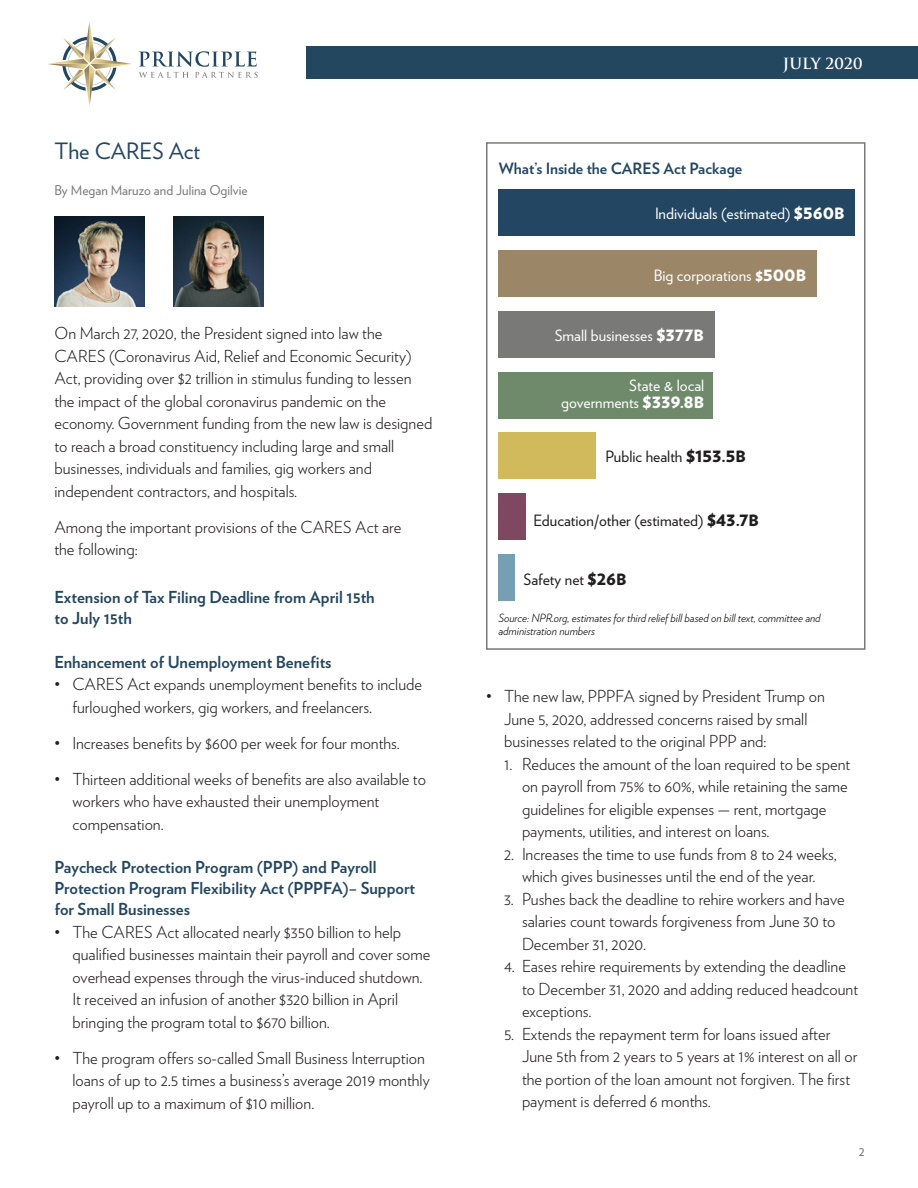
<style>
.page{position:relative;width:918px;height:1188px;background:#fff}
.page>*{position:absolute;margin:0;border:0;box-sizing:border-box;transform-origin:0 0}
.t1{font:22.5px "Verlag";color:#244760}
.t2{font:300 16.5px/22.5px "Verlag";color:#231f20}
.t3{font:700 16.5px/21px "Verlag";color:#244760}
.t4{font:15.6px/17px "Verlag";color:#fff;text-align:right}
.t5{font:15.6px "Verlag";color:#201d1e}
.t6{font:700 15.6px "Verlag";color:#234662}
.t7{font:600 15px "Trajan Pro 3";color:#fff}
.t8{font:13.5px "Verlag";color:#787877}
.t9{font:italic 300 11.25px/13.6px "Verlag";color:#040503}
.s1{font-weight:900}
</style>
<div class="page">
<svg style="left:139px;top:51px;width:119px;height:27px"></svg>
<svg style="left:48px;top:22px;width:83px;height:84px"></svg>
<div style="left:306px;top:46px;width:612px;height:33px;background:#244760"></div>
<img style="left:54px;top:217px;width:90px;height:90px">
<img style="left:173px;top:217px;width:90px;height:90px">
<div style="left:499px;top:190px;width:356px;height:46px;background:#234662"></div>
<div style="left:499px;top:250px;width:318px;height:47px;background:#9b8767"></div>
<div style="left:499px;top:311px;width:216px;height:46px;background:#797978"></div>
<div style="left:499px;top:372px;width:214px;height:46px;background:#6f896b"></div>
<div style="left:499px;top:433px;width:97px;height:46px;background:#d1ba5c"></div>
<div style="left:499px;top:494px;width:27px;height:46px;background:#7d4860"></div>
<div style="left:499px;top:554px;width:16px;height:47px;background:#779fb3"></div>
<div style="left:486px;top:142px;width:380px;height:508px;border:2px solid #787877"></div>
<h1 class="t1" style="left:54px;top:134px;width:147px">The CARES Act</h1>
<p class="t8" style="left:54px;top:180px;width:195px">By Megan Maruzo and Julina Ogilvie</p>
<p class="t2" style="left:54px;top:321px;width:379px">On March 27, 2020, the President signed into law the CARES (Coronavirus Aid, Relief and Economic Security)<br>Act, providing over $2 trillion in stimulus funding to lessen the impact of the global coronavirus pandemic on the economy. Government funding from the new law is designed to reach a broad constituency including large and small businesses, individuals and families, gig workers and independent contractors, and hospitals.</p>
<p class="t2" style="left:54px;top:514px;width:348px">Among the important provisions of the CARES Act are the following:</p>
<p class="t3" style="left:54px;top:586px;width:322px">Extension of Tax Filing Deadline from April 15th to July 15th</p>
<p class="t3" style="left:54px;top:650px;width:279px">Enhancement of Unemployment Benefits</p>
<p class="t2" style="left:72px;top:672px;width:351px;text-indent:-18px">• CARES Act expands unemployment benefits to include furloughed workers, gig workers, and freelancers.</p>
<p class="t2" style="left:54px;top:730px;width:347px">• Increases benefits by $600 per week for four months.</p>
<p class="t2" style="left:72px;top:766px;width:355px;text-indent:-18px">• Thirteen additional weeks of benefits are also available to workers who have exhausted their unemployment compensation.</p>
<p class="t3" style="left:54px;top:856px;width:362px">Paycheck Protection Program (PPP) and Payroll<br>Protection Program Flexibility Act (PPPFA)– Support for Small Businesses</p>
<p class="t2" style="left:72px;top:919px;width:360px;text-indent:-18px">• The CARES Act allocated nearly $350 billion to help qualified businesses maintain their payroll and cover some overhead expenses through the virus-induced shutdown.<br>It received an infusion of another $320 billion in April bringing the program total to $670 billion.</p>
<p class="t2" style="left:72px;top:1046px;width:359px;text-indent:-18px">• The program offers so-called Small Business Interruption loans of up to 2.5 times a business’s average 2019 monthly payroll up to a maximum of $10 million.</p>
<p class="t6" style="left:499px;top:156px;width:245px">What’s Inside the CARES Act Package</p>
<p class="t7" style="left:783px;top:52px;width:82px">JULY 2020</p>
<p class="t4" style="left:655px;top:204px;width:191px">Individuals (estimated) <span class="s1">$560B</span></p>
<p class="t4" style="left:654px;top:266px;width:154px">Big corporations <span class="s1">$500B</span></p>
<p class="t4" style="left:555px;top:326px;width:151px">Small businesses <span class="s1">$377B</span></p>
<p class="t4" style="left:561px;top:376px;width:145px">State &amp; local governments <span class="s1">$339.8B</span></p>
<p class="t5" style="left:606px;top:444px;width:142px">Public health <span class="s1">$153.5B</span></p>
<p class="t5" style="left:534px;top:508px;width:227px">Education/other (estimated) <span class="s1">$43.7B</span></p>
<p class="t5" style="left:524px;top:567px;width:105px">Safety net <span class="s1">$26B</span></p>
<p class="t9" style="left:498px;top:610px;width:324px">Source: NPR.org, estimates for third relief bill based on bill text, committee and administration numbers</p>
<p class="t2" style="left:504px;top:684px;width:322px;text-indent:-18px">• The new law, PPPFA signed by President Trump on<br>June 5, 2020, addressed concerns raised by small businesses related to the original PPP and:</p>
<p class="t2" style="left:522px;top:752px;width:330px;text-indent:-18px">1. Reduces the amount of the loan required to be spent on payroll from 75% to 60%, while retaining the same guidelines for eligible expenses — rent, mortgage payments, utilities, and interest on loans.</p>
<p class="t2" style="left:504px;top:842px;width:334px;text-align:center">2. Increases the time to use funds from 8 to 24 weeks, which gives businesses until the end of the year.</p>
<p class="t2" style="left:522px;top:887px;width:324px;text-indent:-18px">3. Pushes back the deadline to rehire workers and have salaries count towards forgiveness from June 30 to<br>December 31, 2020.</p>
<p class="t2" style="left:522px;top:954px;width:338px;text-indent:-18px">4. Eases rehire requirements by extending the deadline to December 31, 2020 and adding reduced headcount exceptions.</p>
<p class="t2" style="left:522px;top:1022px;width:337px;text-indent:-18px">5. Extends the repayment term for loans issued after June 5th from 2 years to 5 years at 1% interest on all or the portion of the loan amount not forgiven. The first payment is deferred 6 months.</p>
<p class="t8" style="left:859px;top:1141px;width:7px">2</p>
</div>
